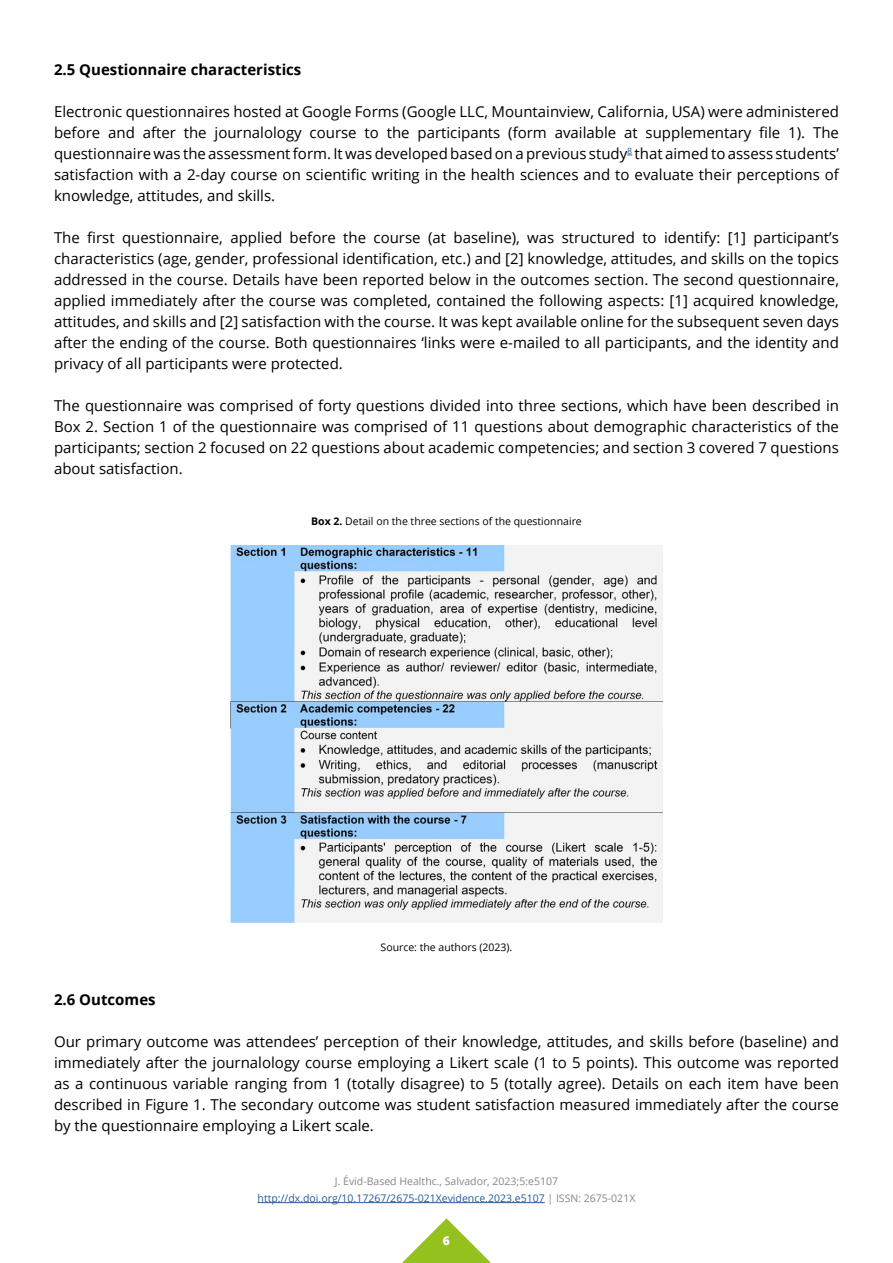
<style>
.page{position:relative;width:893px;height:1263px;background:#fff}
.page>*{position:absolute;margin:0;border:0;box-sizing:border-box;transform-origin:0 0}
.t1{font:15px/21px "Open Sans";color:#000;text-align:justify}
.t2{font:700 15px "Open Sans";color:#000}
.t3{font:800 12px "Open Sans";color:#fff}
.t4{font:10.5px/16.5px "Open Sans";color:#878787;text-align:center}
.t5{font:10.5px "Open Sans";color:#000}
.s1{font-weight:700}
.s2{color:#275b9b}
</style>
<div class="page">
<svg style="left:402px;top:1218px;width:89px;height:45px"></svg>
<hr style="left:258px;top:1202px;width:287px;height:1px;background:#275b9b">
<img style="left:230px;top:545px;width:433px;height:378px">
<p class="t2" style="left:54px;top:59px;width:249px">2.5 Questionnaire characteristics</p>
<p class="t1" style="left:54px;top:101px;width:786px">Electronic questionnaires hosted at Google Forms (Google LLC, Mountainview, California, USA) were administered before and after the journalology course to the participants (form available at supplementary file 1). The questionnaire was the assessment form. It was developed based on a previous study<sup>8</sup> that aimed to assess students’ satisfaction with a 2-day course on scientific writing in the health sciences and to evaluate their perceptions of knowledge, attitudes, and skills.</p>
<p class="t1" style="left:54px;top:227px;width:786px">The first questionnaire, applied before the course (at baseline), was structured to identify: [1] participant’s characteristics (age, gender, professional identification, etc.) and [2] knowledge, attitudes, and skills on the topics addressed in the course. Details have been reported below in the outcomes section. The second questionnaire, applied immediately after the course was completed, contained the following aspects: [1] acquired knowledge, attitudes, and skills and [2] satisfaction with the course. It was kept available online for the subsequent seven days after the ending of the course. Both questionnaires ‘links were e-mailed to all participants, and the identity and privacy of all participants were protected.</p>
<p class="t1" style="left:54px;top:395px;width:786px">The questionnaire was comprised of forty questions divided into three sections, which have been described in Box 2. Section 1 of the questionnaire was comprised of 11 questions about demographic characteristics of the participants; section 2 focused on 22 questions about academic competencies; and section 3 covered 7 questions about satisfaction.</p>
<p class="t5" style="left:311px;top:514px;width:272px"><span class="s1">Box 2.</span> Detail on the three sections of the questionnaire</p>
<p class="t5" style="left:381px;top:940px;width:133px">Source: the authors (2023).</p>
<p class="t2" style="left:54px;top:989px;width:103px">2.6 Outcomes</p>
<p class="t1" style="left:54px;top:1031px;width:786px">Our primary outcome was attendees’ perception of their knowledge, attitudes, and skills before (baseline) and immediately after the journalology course employing a Likert scale (1 to 5 points). This outcome was reported as a continuous variable ranging from 1 (totally disagree) to 5 (totally agree). Details on each item have been described in Figure 1. The secondary outcome was student satisfaction measured immediately after the course by the questionnaire employing a Likert scale.</p>
<p class="t4" style="left:258px;top:1173px;width:379px">J. Évid-Based Healthc., Salvador, 2023;5:e5107 <span class="s2">http://dx.doi.org/10.17267/2675-021Xevidence.2023.e5107</span> | ISSN: 2675-021X</p>
<p class="t3" style="left:443px;top:1232px;width:9px">6</p>
</div>
